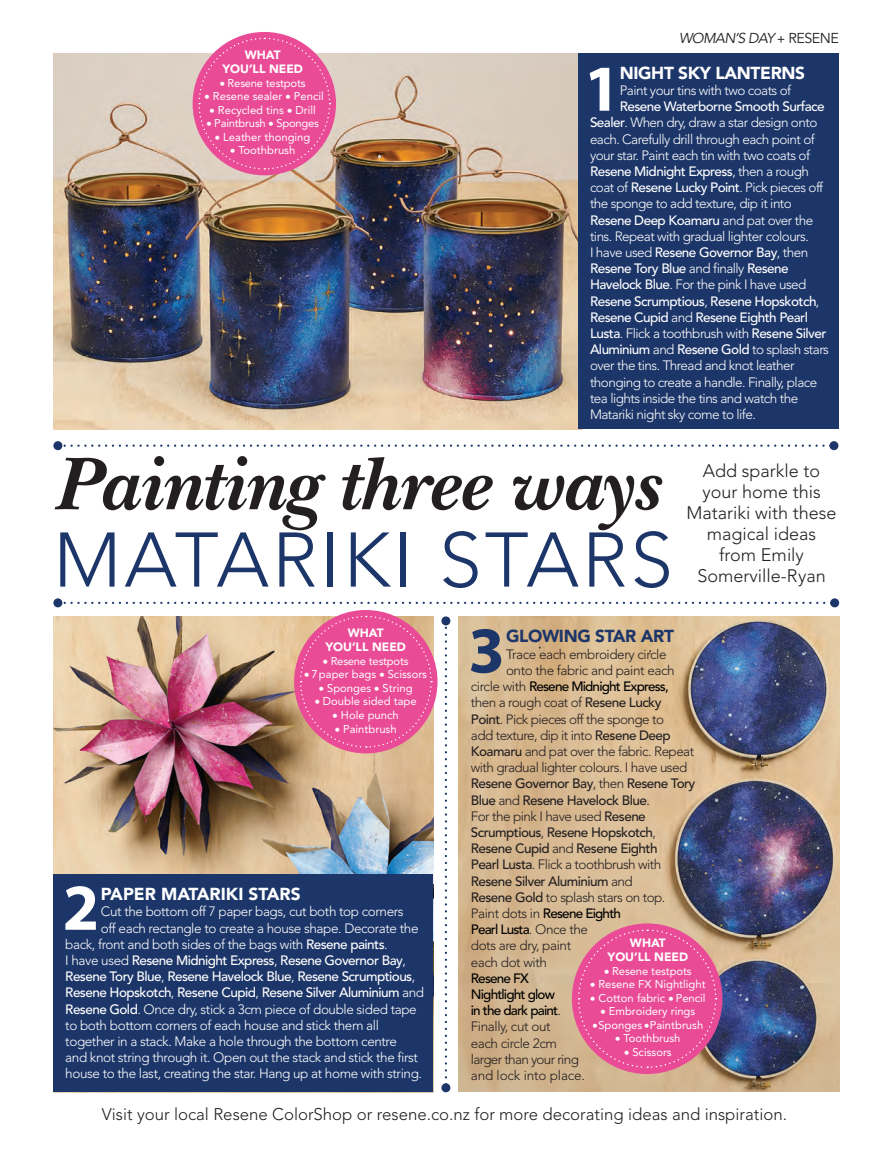
<style>
.page{position:relative;width:894px;height:1170px;background:#fff}
.page>*{position:absolute;margin:0;border:0;box-sizing:border-box;transform-origin:0 0}
.t1{font:italic 700 78px "New Baskerville Std";letter-spacing:-.005em;color:#231f20}
.t2{font:300 76.5px "Avenir LT Std";letter-spacing:.04em;color:#1d3669}
.t3{font:700 66px "Myriad Pro";color:#fff}
.t4{font:700 66px "Myriad Pro";color:#1d3669}
.t5{font:300 18px/21px "Avenir LT Std";color:#231f20;text-align:center}
.t6{font:900 17.25px "Avenir LT Std";color:#fff}
.t7{font:900 17.25px "Avenir LT Std";letter-spacing:-.02em;color:#fff}
.t8{font:900 17.25px "Avenir LT Std";letter-spacing:-.02em;color:#1d3669}
.t9{font:300 16.8px "Avenir LT Std";color:#231f20}
.t10{font:italic 14.25px "Avenir LT Std";letter-spacing:-.05em;color:#231f20}
.t11{font:300 13.5px/16.2px "Avenir LT Std";letter-spacing:-.04em;color:#fff}
.t12{font:300 13.5px/16.2px "Avenir LT Std";letter-spacing:-.04em;color:#231f20}
.t13{font:500 13.5px "Avenir LT Std";letter-spacing:-.04em;color:#fff}
.t14{font:500 13.5px "Avenir LT Std";letter-spacing:-.04em;color:#231f20}
.t15{font:500 13.5px "Avenir LT Std";letter-spacing:-.06em;color:#000}
.t16{font:900 12px/14.4px "Avenir LT Std";color:#fff;text-align:center}
.t17{font:11.25px "Avenir LT Std";color:#fff}
.t18{font:11.25px "Avenir LT Std";letter-spacing:-.02em;color:#fff}
.s1{font-weight:500;font-style:normal;font-size:12px}
.s2{font-style:normal}
.s3{font-weight:500}
.s4{font-weight:300}
.s5{font-weight:300;color:#231f20}
.s6{font-weight:500;color:#000}
</style>
<div class="page">
<img style="left:53px;top:53px;width:525px;height:376px">
<svg style="left:65px;top:602px;width:761px;height:2px"></svg>
<div style="left:53px;top:598px;width:9px;height:9px;background:#1d3669;border-radius:50%"></div>
<div style="left:830px;top:598px;width:9px;height:9px;background:#1d3669;border-radius:50%"></div>
<svg style="left:65px;top:444px;width:760px;height:3px"></svg>
<div style="left:53px;top:441px;width:9px;height:9px;background:#1d3669;border-radius:50%"></div>
<div style="left:829px;top:441px;width:9px;height:9px;background:#1d3669;border-radius:50%"></div>
<svg style="left:445px;top:628px;width:2px;height:451px"></svg>
<div style="left:441px;top:616px;width:9px;height:9px;background:#1d3669;border-radius:50%"></div>
<div style="left:441px;top:1083px;width:9px;height:9px;background:#1d3669;border-radius:50%"></div>
<div style="left:578px;top:53px;width:260px;height:376px;background:#1d3669"></div>
<div style="left:193px;top:32px;width:143px;height:143px;background:#ea4b96;border-radius:50%"></div>
<svg style="left:198px;top:37px;width:133px;height:133px"></svg>
<img style="left:459px;top:616px;width:380px;height:476px">
<div style="left:572px;top:923px;width:150px;height:151px;background:#ea4b96;border-radius:50%"></div>
<svg style="left:577px;top:929px;width:140px;height:140px"></svg>
<img style="left:53px;top:616px;width:380px;height:258px">
<div style="left:53px;top:874px;width:380px;height:218px;background:#1d3669"></div>
<div style="left:294px;top:610px;width:143px;height:143px;background:#ea4b96;border-radius:50%"></div>
<svg style="left:299px;top:615px;width:133px;height:133px"></svg>
<p class="t16" style="left:222px;top:48px;width:82px">WHAT<br>YOU’LL NEED</p>
<p class="t18" style="left:220px;top:76px;width:87px">• Resene testpots</p>
<p class="t17" style="left:205px;top:90px;width:121px">• Resene sealer • Pencil</p>
<p class="t17" style="left:210px;top:103px;width:108px">• Recycled tins • Drill</p>
<p class="t18" style="left:206px;top:117px;width:114px">• Paintbrush • Sponges</p>
<p class="t17" style="left:215px;top:130px;width:97px">• Leather thonging</p>
<p class="t17" style="left:230px;top:144px;width:67px">• Toothbrush</p>
<p class="t10" style="left:679px;top:30px;width:161px">WOMAN’S DAY <span class="s1">+</span> <span class="s2">RESENE</span></p>
<p class="t7" style="left:620px;top:62px;width:187px">NIGHT SKY LANTERNS</p>
<p class="t11" style="left:620px;top:82px;width:173px">Paint your tins with two coats of</p>
<p class="t11" style="left:590px;top:98px;width:241px;text-indent:30px"><span class="s3">Resene Waterborne Smooth Surface Sealer</span>. When dry, draw a star design onto each. Carefully drill through each point of your star. Paint each tin with two coats of <span class="s3">Resene Midnight Express</span>, then a rough coat of <span class="s3">Resene Lucky Point</span>. Pick pieces off the sponge to add texture, dip it into <span class="s3">Resene Deep Koamaru</span> and pat over the tins. Repeat with gradual lighter colours.<br>I have used <span class="s3">Resene Governor Bay</span>, then <span class="s3">Resene Tory Blue</span> and finally <span class="s3">Resene Havelock Blue</span>. For the pink I have used <span class="s3">Resene Scrumptious</span>, <span class="s3">Resene Hopskotch</span>, <span class="s3">Resene Cupid</span> and <span class="s3">Resene Eighth Pearl Lusta</span>. Flick a toothbrush with <span class="s3">Resene Silver Aluminium</span> and <span class="s3">Resene Gold</span> to splash stars over the tins. Thread and knot leather thonging to create a handle. Finally, place tea lights inside the tins and watch the Matariki night sky come to life.</p>
<h3 class="t3" style="left:584px;top:45px;width:38px">1</h3>
<h1 class="t1" style="left:53px;top:439px;width:607px">Painting three ways</h1>
<h2 class="t2" style="left:53px;top:515px;width:621px">MATARIKI STARS</h2>
<h3 class="t5" style="left:686px;top:460px;width:152px">Add sparkle to your home this<br>Matariki with these magical ideas from Emily<br>Somerville-Ryan</h3>
<p class="t16" style="left:325px;top:626px;width:82px">WHAT<br>YOU’LL NEED</p>
<p class="t18" style="left:323px;top:654px;width:87px">• Resene testpots</p>
<p class="t17" style="left:304px;top:668px;width:124px">• 7 paper bags • Scissors</p>
<p class="t17" style="left:319px;top:681px;width:95px">• Sponges • String</p>
<p class="t17" style="left:315px;top:695px;width:104px">• Double sided tape</p>
<p class="t17" style="left:333px;top:708px;width:68px">• Hole punch</p>
<p class="t17" style="left:335px;top:722px;width:63px">• Paintbrush</p>
<h3 class="t3" style="left:63px;top:864px;width:38px">2</h3>
<p class="t6" style="left:101px;top:884px;width:201px">PAPER MATARIKI STARS</p>
<p class="t11" style="left:101px;top:904px;width:304px">Cut the bottom off 7 paper bags, cut both top corners</p>
<p class="t11" style="left:101px;top:920px;width:319px">off each rectangle to create a house shape. Decorate the</p>
<p class="t11" style="left:65px;top:936px;width:324px">back, front and both sides of the bags with <span class="s3">Resene paints</span>.</p>
<p class="t13" style="left:65px;top:952px;width:342px"><span class="s4">I have used</span> Resene Midnight Express<span class="s4">,</span> Resene Governor Bay<span class="s4">,</span></p>
<p class="t13" style="left:65px;top:969px;width:351px">Resene Tory Blue<span class="s4">,</span> Resene Havelock Blue<span class="s4">,</span> Resene Scrumptious<span class="s4">,</span></p>
<p class="t13" style="left:65px;top:985px;width:360px">Resene Hopskotch<span class="s4">,</span> Resene Cupid<span class="s4">,</span> Resene Silver Aluminium <span class="s4">and</span></p>
<p class="t11" style="left:65px;top:1001px;width:353px"><span class="s3">Resene Gold</span>. Once dry, stick a 3cm piece of double sided tape</p>
<p class="t11" style="left:65px;top:1017px;width:315px">to both bottom corners of each house and stick them all</p>
<p class="t11" style="left:65px;top:1033px;width:333px">together in a stack. Make a hole through the bottom centre</p>
<p class="t11" style="left:65px;top:1049px;width:354px">and knot string through it. Open out the stack and stick the first</p>
<p class="t11" style="left:65px;top:1066px;width:358px">house to the last, creating the star. Hang up at home with string.</p>
<h3 class="t4" style="left:468px;top:607px;width:38px">3</h3>
<p class="t8" style="left:506px;top:626px;width:169px">GLOWING STAR ART</p>
<p class="t12" style="left:506px;top:646px;width:162px">Trace each embroidery circle</p>
<p class="t12" style="left:506px;top:662px;width:170px">onto the fabric and paint each</p>
<p class="t15" style="left:471px;top:679px;width:199px"><span class="s5">circle with</span> Resene Midnight Express,</p>
<p class="t12" style="left:471px;top:694px;width:192px">then a rough coat of <span class="s3">Resene Lucky</span></p>
<p class="t12" style="left:471px;top:711px;width:195px"><span class="s3">Point</span>. Pick pieces off the sponge to</p>
<p class="t12" style="left:471px;top:727px;width:201px">add texture, dip it into <span class="s3">Resene Deep</span></p>
<p class="t12" style="left:471px;top:743px;width:225px"><span class="s3">Koamaru</span> and pat over the fabric. Repeat</p>
<p class="t12" style="left:471px;top:759px;width:218px">with gradual lighter colours. I have used</p>
<p class="t14" style="left:471px;top:776px;width:226px">Resene Governor Bay<span class="s4">, then</span> Resene Tory</p>
<p class="t14" style="left:471px;top:792px;width:180px">Blue <span class="s4">and</span> Resene Havelock Blue<span class="s4">.</span></p>
<p class="t12" style="left:471px;top:808px;width:176px">For the pink I have used <span class="s3">Resene</span></p>
<p class="t14" style="left:471px;top:824px;width:187px">Scrumptious<span class="s4">,</span> Resene Hopskotch<span class="s4">,</span></p>
<p class="t14" style="left:471px;top:841px;width:188px">Resene Cupid <span class="s4">and</span> Resene Eighth</p>
<p class="t12" style="left:471px;top:856px;width:192px"><span class="s3">Pearl Lusta</span>. Flick a toothbrush with</p>
<p class="t14" style="left:471px;top:873px;width:163px">Resene Silver Aluminium <span class="s4">and</span></p>
<p class="t12" style="left:471px;top:889px;width:196px"><span class="s3">Resene Gold</span> to splash stars on top.</p>
<p class="t15" style="left:471px;top:905px;width:152px"><span class="s5">Paint dots in</span> Resene Eighth</p>
<p class="t15" style="left:471px;top:922px;width:119px">Pearl Lusta<span class="s5">. Once the</span></p>
<p class="t12" style="left:471px;top:937px;width:102px">dots are dry, paint</p>
<p class="t12" style="left:471px;top:954px;width:78px">each dot with</p>
<p class="t12" style="left:471px;top:970px;width:116px"><span class="s6">Resene FX<br>Nightlight glow<br>in the dark paint</span>.<br>Finally, cut out<br>each circle 2cm larger than your ring and lock into place.</p>
<p class="t16" style="left:607px;top:935px;width:82px">WHAT<br>YOU’LL NEED</p>
<p class="t17" style="left:604px;top:964px;width:89px">• Resene testpots</p>
<p class="t17" style="left:590px;top:978px;width:117px">• Resene FX Nightlight</p>
<p class="t17" style="left:590px;top:991px;width:117px">• Cotton fabric • Pencil</p>
<p class="t17" style="left:600px;top:1005px;width:96px">• Embroidery rings</p>
<p class="t17" style="left:592px;top:1018px;width:112px">• Sponges • Paintbrush</p>
<p class="t17" style="left:615px;top:1032px;width:67px">• Toothbrush</p>
<p class="t17" style="left:624px;top:1045px;width:49px">• Scissors</p>
<p class="t9" style="left:102px;top:1105px;width:687px">Visit your local Resene ColorShop or resene.co.nz for more decorating ideas and inspiration.</p>
</div>
